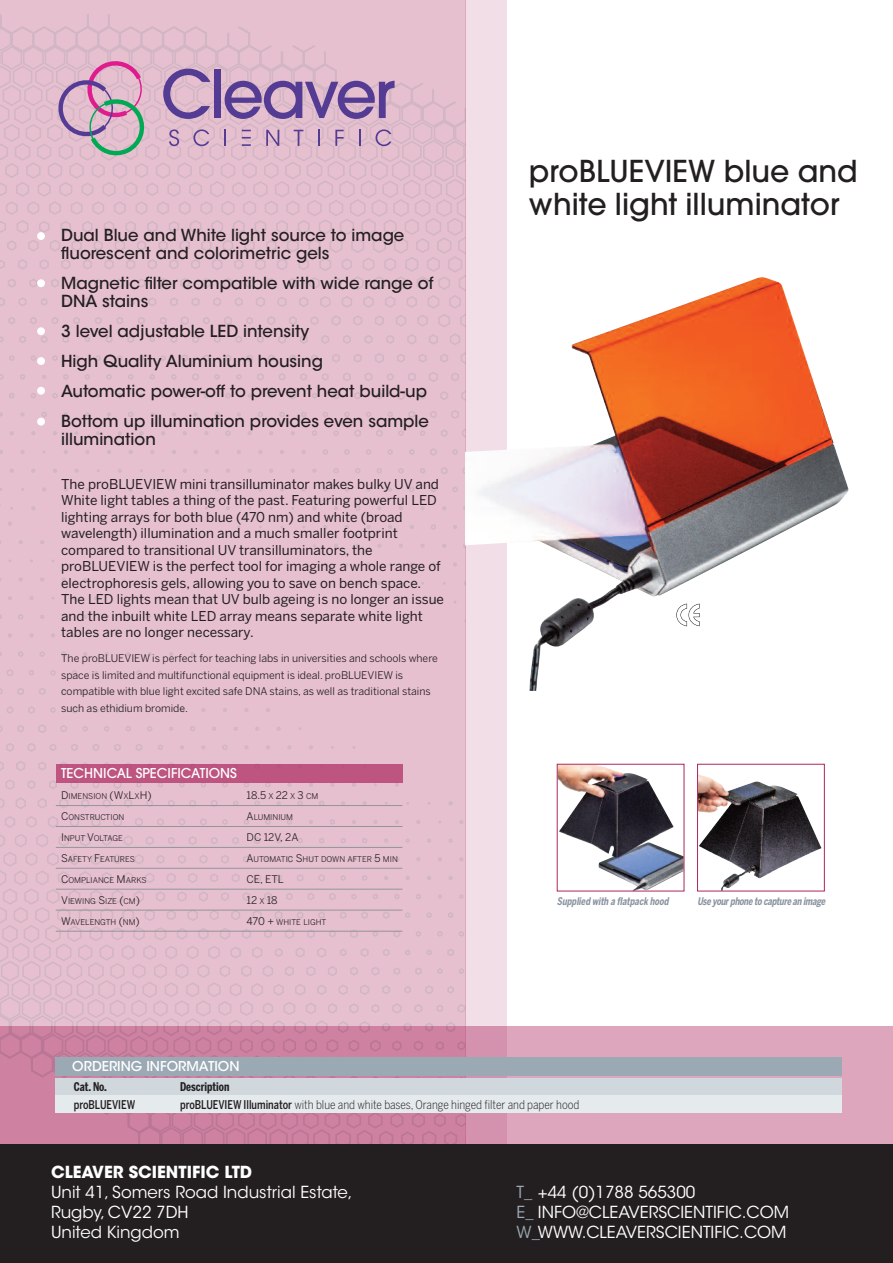
<style>
.page{position:relative;width:893px;height:1263px;background:#fff}
.page>*{position:absolute;margin:0;border:0;box-sizing:border-box;transform-origin:0 0}
.t1{font:500 30px/33px "Avant Garde";color:#231f20}
.t2{font:500 16.5px/30px "ITC Avant Garde Std";color:#231f20}
.t3{font:16.5px/19.8px "ITC Avant Garde Std";color:#fff}
.t4{font:700 16.5px "ITC Avant Garde Std";color:#fff}
.t5{font:13.5px/16.5px "Benton Sans";color:#231f20}
.t6{font:500 13.5px "Avant Garde";color:#fff}
.t7{font:500 13.5px "ITC Avant Garde Std";color:#fff}
.t8{font:300 12px "Benton Sans Cond";color:#231f20}
.t9{font:700 12px "Benton Sans Comp";color:#231f20}
.t10{font:500 12px "Benton Sans Cond";color:#231f20;scale:.9 1}
.t11{font:10.5px/16.5px "Benton Sans";color:#231f20}
.t12{font:italic 700 10.5px "Benton Sans Cond";letter-spacing:-.025em;color:#89939f;scale:.85 1}
.t13{font:7.8px "Benton Sans";color:#231f20}
.s1{font-size:10.5px}
.s2{font-size:7.8px}
.s3{font-weight:500}
.s4{color:#9ba9b4}
</style>
<div class="page">
<div style="left:0;top:1026px;width:893px;height:118px;background:#dda6bd"></div>
<svg style="left:0;top:905px;width:465px;height:239px;background:#daa6bc"></svg>
<svg style="left:0;top:0;width:465px;height:905px;background:#e5bfce"></svg>
<svg style="left:53px;top:58px;width:98px;height:101px;background:#ccabbe"></svg>
<svg style="left:169px;top:129px;width:10px;height:17px"></svg>
<svg style="left:193px;top:129px;width:16px;height:17px"></svg>
<svg style="left:224px;top:130px;width:2px;height:16px"></svg>
<svg style="left:242px;top:137px;width:9px;height:9px"></svg>
<svg style="left:266px;top:130px;width:13px;height:16px"></svg>
<svg style="left:294px;top:130px;width:9px;height:16px"></svg>
<svg style="left:318px;top:130px;width:2px;height:16px"></svg>
<svg style="left:335px;top:130px;width:9px;height:16px"></svg>
<svg style="left:359px;top:130px;width:1px;height:16px"></svg>
<svg style="left:375px;top:129px;width:16px;height:17px"></svg>
<svg style="left:163px;top:69px;width:47px;height:50px;background:#b493ba"></svg>
<div style="left:214px;top:70px;width:6px;height:48px;background:#543c94"></div>
<svg style="left:225px;top:81px;width:170px;height:38px;background:#a082b2"></svg>
<div style="left:465px;top:0;width:41px;height:1263px;background:#ad265e;opacity:.15"></div>
<div style="left:56px;top:1057px;width:786px;height:19px;background:#9ba9b4"></div>
<div style="left:56px;top:1078px;width:786px;height:17px;background:#d0d8de"></div>
<div style="left:56px;top:1095px;width:786px;height:18px;background:#e5eaed"></div>
<img style="left:465px;top:277px;width:384px;height:414px">
<div style="left:56px;top:764px;width:346px;height:18px;background:#be5480"></div>
<hr style="left:56px;top:805px;width:346px;height:1px;background:#939598">
<hr style="left:56px;top:826px;width:346px;height:1px;background:#939598">
<hr style="left:56px;top:847px;width:346px;height:1px;background:#939598">
<hr style="left:56px;top:868px;width:346px;height:1px;background:#939598">
<hr style="left:56px;top:889px;width:346px;height:1px;background:#939598">
<hr style="left:56px;top:910px;width:346px;height:1px;background:#939598">
<hr style="left:56px;top:931px;width:346px;height:1px;background:#939598">
<div style="left:37px;top:232px;width:8px;height:8px;background:#fff;border-radius:50%"></div>
<div style="left:37px;top:279px;width:8px;height:8px;background:#fff;border-radius:50%"></div>
<div style="left:37px;top:327px;width:8px;height:8px;background:#fff;border-radius:50%"></div>
<div style="left:37px;top:357px;width:8px;height:8px;background:#fff;border-radius:50%"></div>
<div style="left:37px;top:387px;width:8px;height:8px;background:#fff;border-radius:50%"></div>
<div style="left:37px;top:418px;width:8px;height:8px;background:#fff;border-radius:50%"></div>
<div style="left:0;top:1144px;width:893px;height:119px;background:#231f20"></div>
<img style="left:559px;top:766px;width:123px;height:123px">
<img style="left:699px;top:774px;width:122px;height:115px">
<div style="left:697px;top:764px;width:128px;height:127px;border:1px solid #ad265e"></div>
<p class="t2" style="left:61px;top:227px;width:345px;line-height:18px">Dual Blue and White light source to image fluorescent and colorimetric gels</p>
<p class="t2" style="left:61px;top:275px;width:374px;line-height:18px">Magnetic filter compatible with wide range of<br>DNA stains</p>
<p class="t2" style="left:61px;top:317px;width:369px">3 level adjustable LED intensity<br>High Quality Aluminium housing<br>Automatic power-off to prevent heat build-up Bottom up illumination provides even sample</p>
<p class="t2" style="left:61px;top:425px;width:96px">illumination</p>
<p class="t5" style="left:61px;top:476px;width:384px">The proBLUEVIEW mini transilluminator makes bulky UV and White light tables a thing of the past. Featuring powerful LED lighting arrays for both blue (470 nm) and white (broad wavelength) illumination and a much smaller footprint compared to transitional UV transilluminators, the proBLUEVIEW is the perfect tool for imaging a whole range of electrophoresis gels, allowing you to save on bench space.<br>The LED lights mean that UV bulb ageing is no longer an issue and the inbuilt white LED array means separate white light tables are no longer necessary.</p>
<p class="t11" style="left:61px;top:650px;width:378px">The proBLUEVIEW is perfect for teaching labs in universities and schools where space is limited and multifunctional equipment is ideal. proBLUEVIEW is compatible with blue light excited safe DNA stains, as well as traditional stains such as ethidium bromide.</p>
<p class="t6" style="left:61px;top:767px;width:177px">TECHNICAL SPECIFICATIONS</p>
<p class="t13" style="left:61px;top:791px;width:92px"><span class="s1">D</span>IMENSION <span class="s1">(W</span>X<span class="s1">L</span>X<span class="s1">H)</span></p>
<p class="t11" style="left:247px;top:787px;width:73px">18.5 <span class="s2">X</span> 22 <span class="s2">X</span> 3 <span class="s2">CM</span></p>
<p class="t13" style="left:61px;top:812px;width:65px"><span class="s1">C</span>ONSTRUCTION</p>
<p class="t13" style="left:247px;top:812px;width:48px"><span class="s1">A</span>LUMINIUM</p>
<p class="t13" style="left:61px;top:833px;width:63px"><span class="s1">I</span>NPUT <span class="s1">V</span>OLTAGE</p>
<p class="t11" style="left:247px;top:829px;width:53px">DC 12V, 2A</p>
<p class="t13" style="left:61px;top:854px;width:75px"><span class="s1">S</span>AFETY <span class="s1">F</span>EATURES</p>
<p class="t13" style="left:247px;top:854px;width:153px"><span class="s1">A</span>UTOMATIC <span class="s1">S</span>HUT DOWN AFTER <span class="s1">5</span> MIN</p>
<p class="t13" style="left:61px;top:875px;width:87px"><span class="s1">C</span>OMPLIANCE <span class="s1">M</span>ARKS</p>
<p class="t11" style="left:247px;top:871px;width:39px">CE, ETL</p>
<p class="t13" style="left:61px;top:896px;width:80px"><span class="s1">V</span>IEWING <span class="s1">S</span>IZE <span class="s1">(</span>CM<span class="s1">)</span></p>
<p class="t11" style="left:247px;top:892px;width:33px">12 <span class="s2">X</span> 18</p>
<p class="t13" style="left:61px;top:917px;width:80px"><span class="s1">W</span>AVELENGTH <span class="s1">(</span>NM<span class="s1">)</span></p>
<p class="t13" style="left:247px;top:917px;width:81px"><span class="s1">470 +</span> WHITE LIGHT</p>
<p class="t7" style="left:72px;top:1061px;width:169px">ORDERING INFORMATION</p>
<h1 class="t1" style="left:529px;top:157px;width:330px">proBLUEVIEW blue and white light illuminator</h1>
<p class="t12" style="left:557px;top:895px;width:135px">Supp lied with a flatpack hood</p>
<p class="t12" style="left:697px;top:895px;width:153px">Use your phone to capture an image</p>
<p class="t9" style="left:74px;top:1080px;width:35px">Cat. No.</p>
<p class="t9" style="left:180px;top:1080px;width:51px">Description</p>
<p class="t10" style="left:74px;top:1097px;width:70px">proBLUEVIEW</p>
<p class="t8" style="left:180px;top:1097px;width:401px"><span class="s3">proBLUEVIEW Illuminator</span> with blue and white bases, Orange hinged filter and paper hood</p>
<p class="t4" style="left:51px;top:1166px;width:203px">CLEAVER SCIENTIFIC LTD</p>
<p class="t3" style="left:51px;top:1184px;width:303px">Unit 41, Somers Road Industrial Estate,<br>Rugby, CV22 7DH<br>United Kingdom</p>
<p class="t3" style="left:517px;top:1183px;width:274px"><span class="s4">T_</span> +44 (0)1788 565300<br><span class="s4">E_</span> INFO@CLEAVERSCIENTIFIC.COM<br><span class="s4">W_</span>WWW.CLEAVERSCIENTIFIC.COM</p>
</div>
